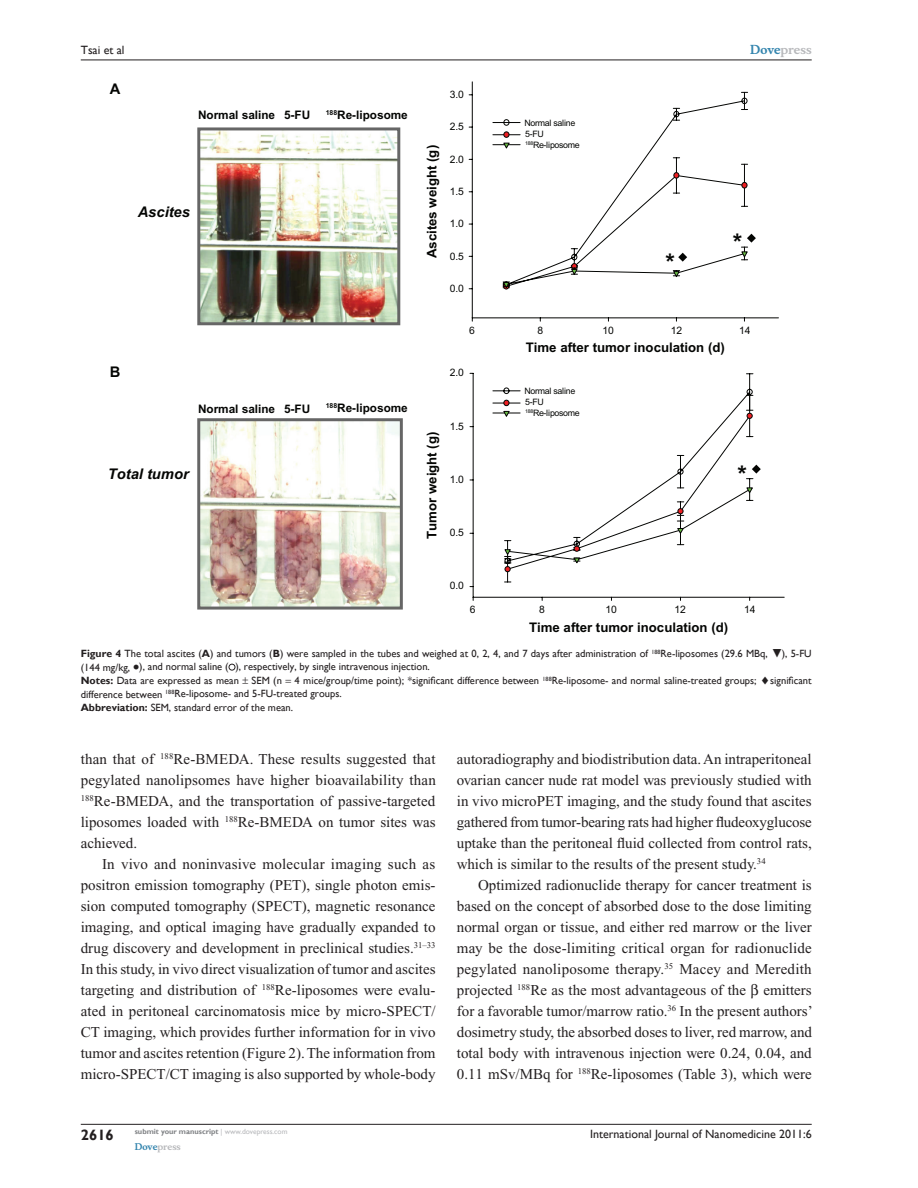
<style>
.page{position:relative;width:918px;height:1188px;background:#fff}
.page>*{position:absolute;margin:0;border:0;box-sizing:border-box;transform-origin:0 0}
.t1{font:700 24px "Arial";color:#040503}
.t2{font:15px/21px "Times New Roman";color:#231f20;text-align:justify}
.t3{font:700 15px "Gill Sans";color:#231f20}
.t4{font:italic 700 14.7px "Arial";color:#040503}
.t5{font:700 14.7px "Arial";color:#040503}
.t6{font:700 13.2px "Arial";color:#040503}
.t7{font:12px "Gill Sans";color:#231f20}
.t8{font:700 12px "Musee";color:#b8b9bc}
.t9{font:700 11.7px "Arial";color:#040503}
.t10{font:10.5px/13.5px "Gill Sans";color:#231f20}
.t11{font:10.35px "Arial";color:#040503}
.t12{font:700 9px "Musee";color:#b8b9bc}
.t13{font:8.85px/11.2px "Arial";letter-spacing:-.03em;color:#040503}
.t14{font:700 7.5px "Gill Sans";color:#808285}
.s1{color:#3485ae}
.s2{font-weight:700}
.s3{font-weight:400;color:#b8b9bc}
</style>
<div class="page">
<hr style="left:81px;top:1124px;width:731px;height:1px;background:#231f20">
<hr style="left:81px;top:60px;width:731px;height:1px;background:#231f20">
<svg style="left:468px;top:81px;width:311px;height:241px"></svg>
<svg style="left:469px;top:373px;width:316px;height:228px"></svg>
<svg style="left:492px;top:119px;width:269px;height:454px"></svg>
<img style="left:201px;top:422px;width:198px;height:184px">
<div style="left:197px;top:418px;width:206px;height:192px;border:3px solid #666"></div>
<img style="left:201px;top:131px;width:195px;height:190px">
<div style="left:197px;top:127px;width:203px;height:198px;border:3px solid #666"></div>
<svg style="left:229px;top:664px;width:6px;height:6px"></svg>
<p class="t7" style="left:81px;top:43px;width:45px">Tsai et al</p>
<p class="t5" style="left:110px;top:81px;width:12px">A</p>
<p class="t9" style="left:198px;top:108px;width:114px">Normal saline 5-FU</p>
<p class="t9" style="left:326px;top:108px;width:84px"><sup>188</sup>Re-liposome</p>
<p class="t4" style="left:138px;top:203px;width:54px">Ascites</p>
<p class="t5" style="left:110px;top:363px;width:12px">B</p>
<p class="t9" style="left:198px;top:402px;width:114px">Normal saline 5-FU</p>
<p class="t9" style="left:326px;top:401px;width:84px"><sup>188</sup>Re-liposome</p>
<p class="t6" style="left:424px;top:258px;width:115px;rotate:-90deg">Ascites weight (g)</p>
<p class="t11" style="left:450px;top:88px;width:16px">3.0</p>
<p class="t11" style="left:450px;top:121px;width:16px">2.5</p>
<p class="t11" style="left:450px;top:153px;width:16px">2.0</p>
<p class="t11" style="left:450px;top:185px;width:16px">1.5</p>
<p class="t11" style="left:450px;top:218px;width:16px">1.0</p>
<p class="t11" style="left:450px;top:250px;width:16px">0.5</p>
<p class="t11" style="left:450px;top:282px;width:16px">0.0</p>
<p class="t11" style="left:469px;top:325px;width:7px">6</p>
<p class="t11" style="left:450px;top:367px;width:16px">2.0</p>
<p class="t11" style="left:450px;top:420px;width:16px">1.5</p>
<p class="t13" style="left:525px;top:117px;width:57px">Normal saline<br>5-FU<br><sup>188</sup>Re-liposome</p>
<p class="t8" style="left:750px;top:43px;width:63px"><span class="s1">Dove</span>press</p>
<h1 class="t1" style="left:665px;top:249px;width:11px">*</h1>
<h1 class="t1" style="left:733px;top:229px;width:11px">*</h1>
<p class="t11" style="left:538px;top:325px;width:7px">8</p>
<p class="t11" style="left:603px;top:325px;width:13px">10</p>
<p class="t11" style="left:671px;top:325px;width:13px">12</p>
<p class="t11" style="left:739px;top:325px;width:13px">14</p>
<p class="t6" style="left:526px;top:340px;width:201px">Time after tumor inoculation (d)</p>
<p class="t13" style="left:525px;top:385px;width:57px">Normal saline<br>5-FU<br><sup>188</sup>Re-liposome</p>
<p class="t6" style="left:424px;top:539px;width:109px;rotate:-90deg">Tumor weight (g)</p>
<p class="t4" style="left:108px;top:466px;width:82px">Total tumor</p>
<h1 class="t1" style="left:738px;top:461px;width:11px">*</h1>
<p class="t11" style="left:450px;top:473px;width:16px">1.0</p>
<p class="t11" style="left:450px;top:527px;width:16px">0.5</p>
<p class="t11" style="left:450px;top:580px;width:16px">0.0</p>
<p class="t11" style="left:539px;top:604px;width:7px">8</p>
<p class="t11" style="left:606px;top:604px;width:13px">10</p>
<p class="t11" style="left:674px;top:604px;width:13px">12</p>
<p class="t10" style="left:81px;top:647px;width:688px"><span class="s2">Figure 4</span> The total ascites (<span class="s2">A</span>) and tumors (<span class="s2">B</span>) were sampled in the tubes and weighed at 0, 2, 4, and 7 days after administration of <sup>188</sup>Re-liposomes (29.6 MBq,</p>
<p class="t10" style="left:782px;top:647px;width:31px">), 5-FU</p>
<p class="t10" style="left:81px;top:660px;width:732px">(144 mg/kg, •), and normal saline ( ), respectively, by single intravenous injection.<br><span class="s2">Notes:</span> Data are expressed as mean SEM (n 4 mice/group/time point); *significant difference between <sup>188</sup>Re-liposome- and normal saline-treated groups; ♦significant difference between <sup>188</sup>Re-liposome- and 5-FU-treated groups.<br><span class="s2">Abbreviation:</span> SEM, standard error of the mean.</p>
<p class="t11" style="left:470px;top:604px;width:7px">6</p>
<p class="t11" style="left:744px;top:604px;width:13px">14</p>
<p class="t6" style="left:529px;top:619px;width:201px">Time after tumor inoculation (d)</p>
<p class="t2" style="left:81px;top:749px;width:357px">than that of <sup>188</sup>Re-BMEDA. These results suggested that pegylated nanolipsomes have higher bioavailability than <sup>188</sup>Re-BMEDA, and the transportation of passive-targeted liposomes loaded with <sup>188</sup>Re-BMEDA on tumor sites was achieved.</p>
<p class="t2" style="left:81px;top:854px;width:356px;text-indent:21px">In vivo and noninvasive molecular imaging such as positron emission tomography (PET), single photon emis&shy;sion computed tomography (SPECT), magnetic resonance imaging, and optical imaging have gradually expanded to drug discovery and development in preclinical studies.<sup>31–33<br></sup>In this study, in vivo direct visualization of tumor and ascites targeting and distribution of <sup>188</sup>Re-liposomes were evalu&shy;ated in peritoneal carcinomatosis mice by micro-SPECT/ CT imaging, which provides further information for in vivo tumor and ascites retention (Figure 2). The information from micro-SPECT/CT imaging is also supported by whole-body</p>
<p class="t2" style="left:457px;top:749px;width:357px">autoradiography and biodistribution data. An intraperitoneal ovarian cancer nude rat model was previously studied with in vivo microPET imaging, and the study found that ascites gathered from tumor-bearing rats had higher fludeoxyglucose uptake than the peritoneal fluid collected from control rats, which is similar to the results of the present study.<sup>34</sup></p>
<p class="t2" style="left:457px;top:875px;width:357px;text-indent:21px">Optimized radionuclide therapy for cancer treatment is based on the concept of absorbed dose to the dose limiting normal organ or tissue, and either red marrow or the liver may be the dose-limiting critical organ for radionuclide pegylated nanoliposome therapy.<sup>35</sup> Macey and Meredith projected <sup>188</sup>Re as the most advantageous of the emitters for a favorable tumor/marrow ratio.<sup>36</sup> In the present authors’ dosimetry study, the absorbed doses to liver, red marrow, and total body with intravenous injection were 0.24, 0.04, and 0.11 mSv/MBq for <sup>188</sup>Re-liposomes (Table 3), which were</p>
<p class="t3" style="left:81px;top:1126px;width:35px">2616</p>
<p class="t14" style="left:135px;top:1127px;width:154px">submit your manuscript <span class="s3">| www.dovepress.com</span></p>
<p class="t12" style="left:135px;top:1141px;width:48px"><span class="s1">Dove</span>press</p>
<p class="t7" style="left:590px;top:1127px;width:223px">International Journal of Nanomedicine 2011:6</p>
</div>
